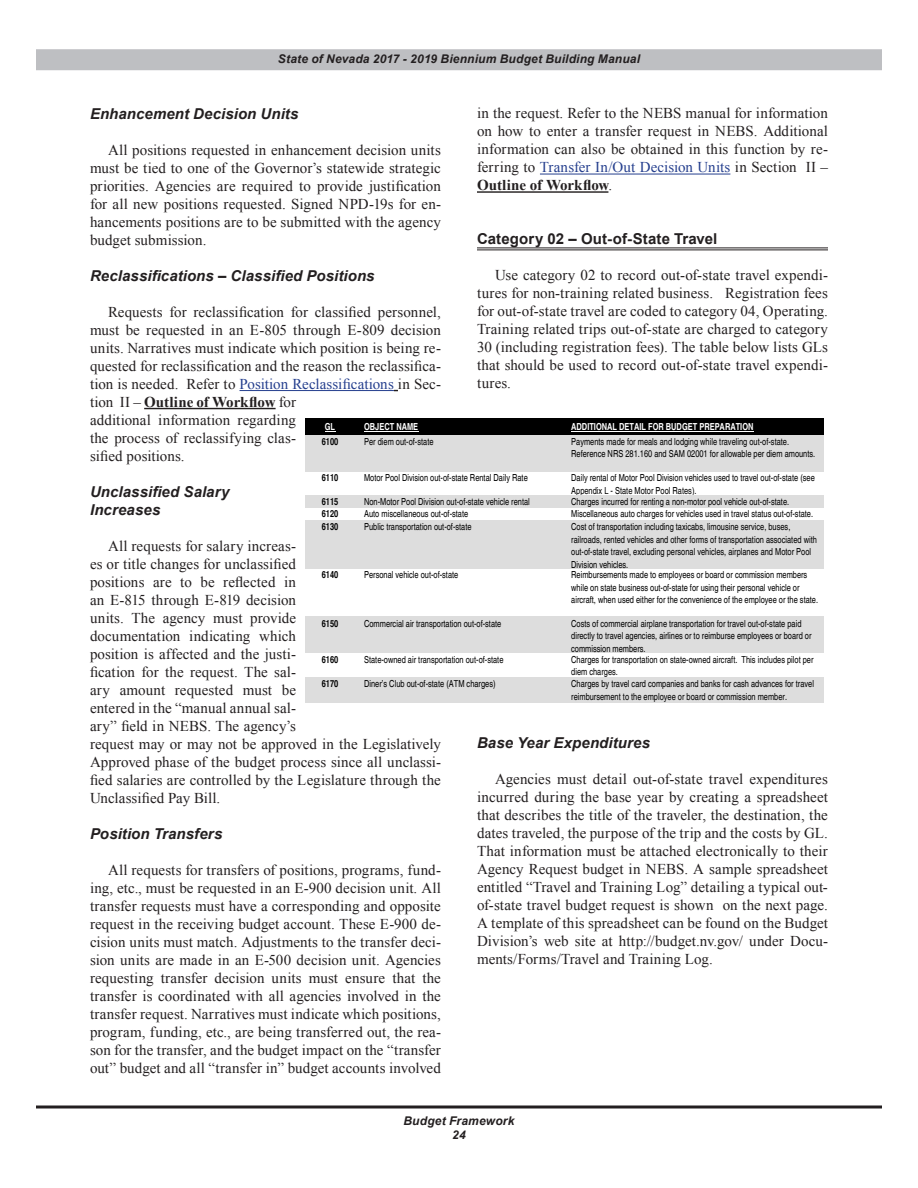
<style>
.page{position:relative;width:918px;height:1188px;background:#fff}
.page>*{position:absolute;margin:0;border:0;box-sizing:border-box;transform-origin:0 0}
.t1{font:15px/18px "Times New Roman";letter-spacing:.005em;color:#231f20}
.sub-sub_section_head{font:italic 700 15px/18px "Arial";letter-spacing:.005em;color:#231f20}
.Sub-section_heading{font:700 15px "Arial";letter-spacing:.01em;color:#231f20}
.t2{font:italic 700 12px/14.4px "Arial";letter-spacing:.015em;color:#231f20;text-align:center}
.t3{font:condensed 9.6px/12.6px "Helvetica";color:#000;scale:.94 1}
.t4{font:700 condensed 9.6px "Helvetica";color:#fff;scale:.94 1}
.t5{font:700 condensed 9.6px "Helvetica";color:#000;scale:.94 1}
.s1{color:#253f8e}
.s2{font-weight:700}
.s3{font-style:normal}
</style>
<div class="page">
<hr style="left:36px;top:1106px;width:846px;height:2px;background:#231f20">
<div style="left:36px;top:49px;width:846px;height:21px;background:#bebfc2"></div>
<hr style="left:240px;top:390px;width:154px;height:1px;background:#253f8e">
<hr style="left:144px;top:408px;width:132px;height:1px;background:#231f20">
<hr style="left:540px;top:174px;width:190px;height:1px;background:#253f8e">
<hr style="left:477px;top:191px;width:131px;height:2px;background:#231f20">
<hr style="left:477px;top:247px;width:351px;height:1px;background:#231f20">
<hr style="left:477px;top:249px;width:351px;height:1px;background:#231f20">
<div style="left:305px;top:419px;width:518px;height:16px;background:#000"></div>
<div style="left:305px;top:435px;width:518px;height:36px;background:#ddd"></div>
<div style="left:305px;top:495px;width:518px;height:13px;background:#ddd"></div>
<div style="left:305px;top:520px;width:518px;height:49px;background:#ddd"></div>
<div style="left:305px;top:617px;width:518px;height:36px;background:#ddd"></div>
<div style="left:305px;top:677px;width:518px;height:26px;background:#ddd"></div>
<hr style="left:364px;top:431px;width:54px;height:1px;background:#fff">
<hr style="left:571px;top:431px;width:183px;height:1px;background:#fff">
<p class="t2" style="left:278px;top:52px;width:364px">State of Nevada 2017 - 2019 Biennium Budget Building Manual</p>
<p class="t1" style="left:477px;top:104px;width:353px;text-align:justify">in the request. Refer to the NEBS manual for information on how to enter a transfer request in NEBS. Additional information can also be obtained in this function by re&shy;ferring to <span class="s1">Transfer In/Out Decision Units</span> in Section II – <span class="s2">Outline of Workflow</span>.</p>
<p class="sub-sub_section_head" style="left:90px;top:105px;width:210px">Enhancement Decision Units</p>
<p class="t1" style="left:90px;top:141px;width:352px;text-align:justify;text-indent:18px">All positions requested in enhancement decision units must be tied to one of the Governor’s statewide strategic priorities. Agencies are required to provide justification for all new positions requested. Signed NPD-19s for en&shy;hancements positions are to be submitted with the agency budget submission.</p>
<p class="sub-sub_section_head" style="left:90px;top:267px;width:286px">Reclassifications <span class="s3">–</span> Classified Positions</p>
<p class="t1" style="left:90px;top:303px;width:352px;text-indent:18px">Requests for reclassification for classified personnel, must be requested in an E-805 through E-809 decision units. Narratives must indicate which position is being re&shy;quested for reclassification and the reason the reclassifica&shy;tion is needed. Refer to <span class="s1">Position Reclassifications</span> in Sec&shy;tion II – <span class="s2">Outline of Workflow</span> for<br>additional information regarding<br>the process of reclassifying clas-<br>sified positions.</p>
<p class="sub-sub_section_head" style="left:90px;top:483px;width:141px">Unclassified Salary<br>Increases</p>
<p class="t1" style="left:90px;top:537px;width:352px;text-indent:18px">All requests for salary increas-<br>es or title changes for unclassified<br>positions are to be reflected in<br>an E-815 through E-819 decision<br>units. The agency must provide<br>documentation indicating which<br>position is affected and the justi-<br>fication for the request. The sal-<br>ary amount requested must be<br>entered in the “manual annual sal-<br>ary” field in NEBS. The agency’s<br>request may or may not be approved in the Legislatively Approved phase of the budget process since all unclassi&shy;fied salaries are controlled by the Legislature through the Unclassified Pay Bill.</p>
<p class="sub-sub_section_head" style="left:90px;top:825px;width:134px">Position Transfers</p>
<p class="t1" style="left:90px;top:861px;width:352px;text-align:justify;text-indent:18px">All requests for transfers of positions, programs, fund&shy;ing, etc., must be requested in an E-900 decision unit. All transfer requests must have a corresponding and opposite request in the receiving budget account. These E-900 de&shy;cision units must match. Adjustments to the transfer deci&shy;sion units are made in an E-500 decision unit. Agencies requesting transfer decision units must ensure that the transfer is coordinated with all agencies involved in the transfer request. Narratives must indicate which positions, program, funding, etc., are being transferred out, the rea&shy;son for the transfer, and the budget impact on the “transfer out” budget and all “transfer in” budget accounts involved</p>
<p class="Sub-section_heading" style="left:477px;top:229px;width:242px">Category 02 – Out-of-State Travel</p>
<p class="t1" style="left:477px;top:266px;width:352px;text-indent:18px">Use category 02 to record out-of-state travel expendi&shy;tures for non-training related business. Registration fees for out-of-state travel are coded to category 04, Operating.<br>Training related trips out-of-state are charged to category 30 (including registration fees). The table below lists GLs that should be used to record out-of-state travel expendi&shy;tures.</p>
<p class="t4" style="left:325px;top:421px;width:12px">GL</p>
<p class="t4" style="left:364px;top:421px;width:59px">OBJECT NAME</p>
<p class="t4" style="left:571px;top:421px;width:195px">ADDITIONAL DETAIL FOR BUDGET PREPARATION</p>
<p class="t5" style="left:322px;top:436px;width:19px">6100</p>
<p class="t3" style="left:364px;top:435px;width:75px">Per diem out-of-state</p>
<p class="t3" style="left:571px;top:435px;width:261px">Payments made for meals and lodging while traveling out-of-state.<br>Reference NRS 281.160 and SAM 02001 for allowable per diem amounts.</p>
<p class="t5" style="left:322px;top:472px;width:19px">6110</p>
<p class="t3" style="left:364px;top:472px;width:176px">Motor Pool Division out-of-state Rental Daily Rate</p>
<p class="t3" style="left:571px;top:472px;width:261px">Daily rental of Motor Pool Division vehicles used to travel out-of-state (see<br>Appendix L - State Motor Pool Rates).</p>
<p class="t5" style="left:322px;top:496px;width:19px">6115</p>
<p class="t3" style="left:364px;top:496px;width:178px">Non-Motor Pool Division out-of-state vehicle rental</p>
<p class="t3" style="left:571px;top:496px;width:233px">Charges incurred for renting a non-motor pool vehicle out-of-state.</p>
<p class="t5" style="left:322px;top:508px;width:19px">6120</p>
<p class="t3" style="left:364px;top:508px;width:112px">Auto miscellaneous out-of-state</p>
<p class="t3" style="left:571px;top:508px;width:259px">Miscellaneous auto charges for vehicles used in travel status out-of-state.</p>
<p class="t5" style="left:322px;top:521px;width:19px">6130</p>
<p class="t3" style="left:364px;top:521px;width:116px">Public transportation out-of-state</p>
<p class="t3" style="left:571px;top:521px;width:263px">Cost of transportation including taxicabs, limousine service, buses, railroads, rented vehicles and other forms of transportation associated with out-of-state travel, excluding personal vehicles, airplanes and Motor Pool Division vehicles.</p>
<p class="t5" style="left:322px;top:569px;width:19px">6140</p>
<p class="t3" style="left:364px;top:569px;width:102px">Personal vehicle out-of-state</p>
<p class="t3" style="left:571px;top:569px;width:264px">Reimbursements made to employees or board or commission members while on state business out-of-state for using their personal vehicle or aircraft, when used either for the convenience of the employee or the state.</p>
<p class="t5" style="left:322px;top:617px;width:19px">6150</p>
<p class="t3" style="left:364px;top:617px;width:148px">Commercial air transportation out-of-state</p>
<p class="t3" style="left:571px;top:617px;width:257px">Costs of commercial airplane transportation for travel out-of-state paid directly to travel agencies, airlines or to reimburse employees or board or commission members.</p>
<p class="t5" style="left:322px;top:654px;width:19px">6160</p>
<p class="t3" style="left:364px;top:653px;width:150px">State-owned air transportation out-of-state</p>
<p class="t3" style="left:571px;top:653px;width:259px">Charges for transportation on state-owned aircraft. This includes pilot per diem charges.</p>
<p class="t5" style="left:322px;top:678px;width:19px">6170</p>
<p class="t3" style="left:364px;top:677px;width:141px">Diner’s Club out-of-state (ATM charges)</p>
<p class="t3" style="left:571px;top:677px;width:260px">Charges by travel card companies and banks for cash advances for travel reimbursement to the employee or board or commission member.</p>
<p class="sub-sub_section_head" style="left:477px;top:735px;width:175px">Base Year Expenditures</p>
<p class="t1" style="left:477px;top:770px;width:353px;text-indent:18px">Agencies must detail out-of-state travel expenditures incurred during the base year by creating a spreadsheet that describes the title of the traveler, the destination, the dates traveled, the purpose of the trip and the costs by GL.<br>That information must be attached electronically to their Agency Request budget in NEBS. A sample spreadsheet entitled “Travel and Training Log” detailing a typical out&shy;of-state travel budget request is shown on the next page.<br>A template of this spreadsheet can be found on the Budget Division’s web site at http://budget.nv.gov/ under Docu&shy;ments/Forms/Travel and Training Log.</p>
<p class="t2" style="left:403px;top:1114px;width:113px">Budget Framework<br>24</p>
</div>
